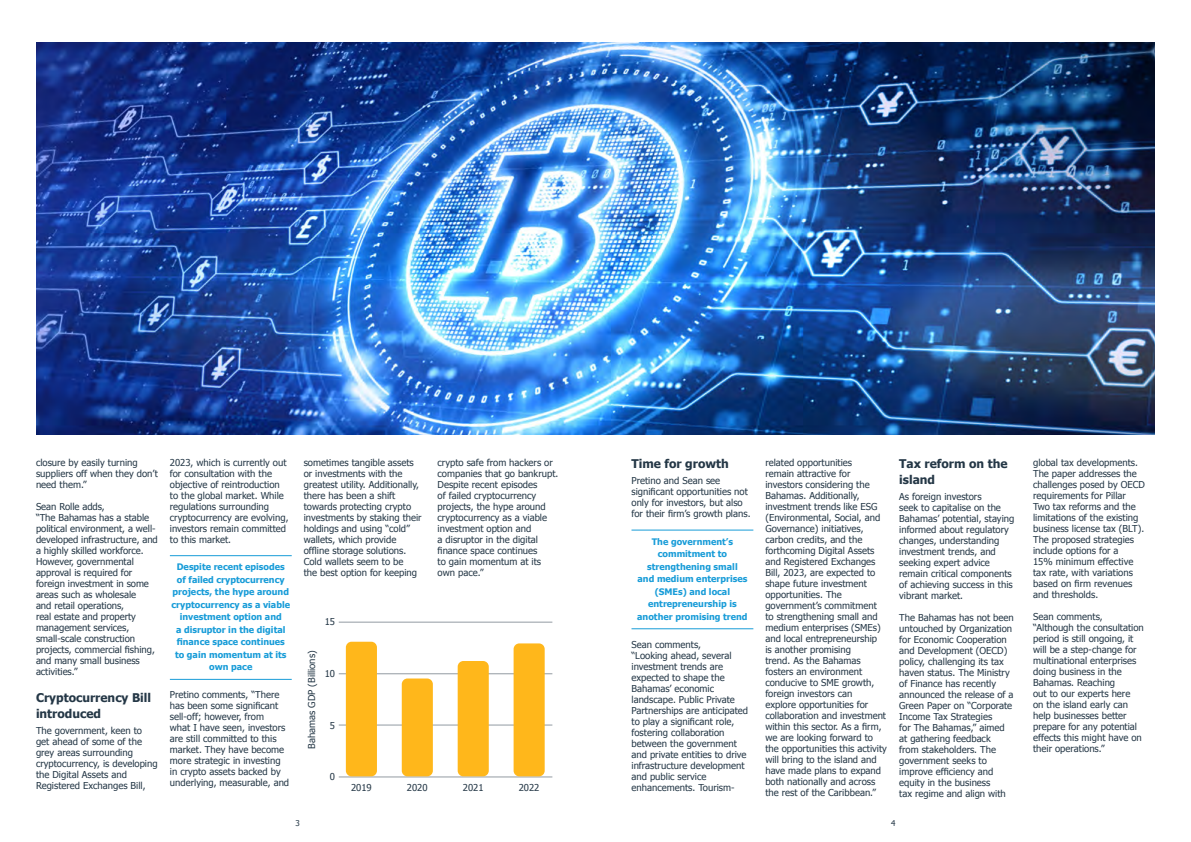
<style>
.page{position:relative;width:1191px;height:842px;background:#fff}
.page>*{position:absolute;margin:0;border:0;box-sizing:border-box;transform-origin:0 0}
.t1{font:700 12px/16px "Tahoma";color:#243746}
.t2{font:9.5px/11px "Tahoma";color:#243746}
.t3{font:700 9px/12.5px "Tahoma";color:#189cd8;text-align:center}
.t4{font:8px "Tahoma";color:#243746}
</style>
<div class="page">
<hr style="left:170px;top:555px;width:122px;height:1px;background:#189cd8">
<hr style="left:170px;top:679px;width:122px;height:1px;background:#189cd8">
<hr style="left:631px;top:530px;width:122px;height:1px;background:#189cd8">
<hr style="left:631px;top:628px;width:122px;height:1px;background:#189cd8">
<img style="left:36px;top:43px;width:1119px;height:392px">
<hr style="left:339px;top:622px;width:213px;height:1px;background:#929ba2">
<hr style="left:339px;top:673px;width:213px;height:1px;background:#929ba2">
<hr style="left:339px;top:725px;width:213px;height:1px;background:#929ba2">
<hr style="left:339px;top:777px;width:213px;height:1px;background:#929ba2">
<div style="left:346px;top:642px;width:31px;height:134px;background:#ffb71b;border-radius:6px"></div>
<div style="left:402px;top:678px;width:31px;height:98px;background:#ffb71b;border-radius:6px"></div>
<div style="left:458px;top:661px;width:31px;height:115px;background:#ffb71b;border-radius:6px"></div>
<div style="left:513px;top:643px;width:31px;height:133px;background:#ffb71b;border-radius:6px"></div>
<p class="t2" style="left:36px;top:456px;width:123px">closure by easily turning suppliers off when they don’t need them.”</p>
<p class="t2" style="left:36px;top:500px;width:123px">Sean Rolle adds,<br>“The Bahamas has a stable political environment, a well&shy;developed infrastructure, and a highly skilled workforce.<br>However, governmental approval is required for foreign investment in some areas such as wholesale<br>and retail operations,<br>real estate and property management services, small-scale construction projects, commercial fishing, and many small business activities.”</p>
<p class="t1" style="left:36px;top:688px;width:117px">Cryptocurrency Bill introduced</p>
<p class="t2" style="left:36px;top:725px;width:123px">The government, keen to get ahead of some of the grey areas surrounding cryptocurrency, is developing the Digital Assets and<br>Registered Exchanges Bill,</p>
<p class="t2" style="left:170px;top:456px;width:120px">2023, which is currently out for consultation with the objective of reintroduction to the global market. While regulations surrounding cryptocurrency are evolving, investors remain committed to this market.</p>
<p class="t3" style="left:171px;top:560px;width:120px">Despite recent episodes of failed cryptocurrency projects, the hype around cryptocurrency as a viable investment option and<br>a disruptor in the digital finance space continues to gain momentum at its own pace</p>
<p class="t2" style="left:170px;top:689px;width:121px">Pretino comments, “There has been some significant sell-off; however, from<br>what I have seen, investors are still committed to this market. They have become more strategic in investing in crypto assets backed by underlying, measurable, and</p>
<p class="t2" style="left:304px;top:456px;width:119px">sometimes tangible assets or investments with the greatest utility. Additionally, there has been a shift towards protecting crypto investments by staking their holdings and using “cold” wallets, which provide offline storage solutions.<br>Cold wallets seem to be<br>the best option for keeping</p>
<p class="t2" style="left:437px;top:456px;width:120px">crypto safe from hackers or companies that go bankrupt.<br>Despite recent episodes<br>of failed cryptocurrency projects, the hype around cryptocurrency as a viable investment option and<br>a disruptor in the digital finance space continues<br>to gain momentum at its own pace.”</p>
<p class="t1" style="left:631px;top:454px;width:99px">Time for growth</p>
<p class="t2" style="left:631px;top:475px;width:121px">Pretino and Sean see significant opportunities not only for investors, but also for their firm’s growth plans.</p>
<p class="t3" style="left:637px;top:535px;width:112px">The government’s commitment to strengthening small<br>and medium enterprises (SMEs) and local entrepreneurship is another promising trend</p>
<p class="t2" style="left:631px;top:638px;width:118px">Sean comments,<br>“Looking ahead, several investment trends are expected to shape the<br>Bahamas’ economic landscape. Public Private<br>Partnerships are anticipated to play a significant role, fostering collaboration between the government and private entities to drive infrastructure development and public service enhancements. Tourism-</p>
<p class="t2" style="left:325px;top:616px;width:12px">15</p>
<p class="t2" style="left:306px;top:749px;width:100px;rotate:-90deg">Bahamas GDP (Billions)</p>
<p class="t2" style="left:325px;top:667px;width:12px">10</p>
<p class="t2" style="left:330px;top:719px;width:7px">5</p>
<p class="t2" style="left:330px;top:771px;width:7px">0</p>
<p class="t2" style="left:351px;top:782px;width:22px">2019</p>
<p class="t2" style="left:407px;top:782px;width:22px">2020</p>
<p class="t2" style="left:463px;top:782px;width:22px">2021</p>
<p class="t2" style="left:519px;top:782px;width:22px">2022</p>
<p class="t2" style="left:765px;top:456px;width:123px">related opportunities<br>remain attractive for investors considering the<br>Bahamas. Additionally, investment trends like ESG (Environmental, Social, and<br>Governance) initiatives, carbon credits, and the forthcoming Digital Assets and Registered Exchanges<br>Bill, 2023, are expected to shape future investment opportunities. The government’s commitment to strengthening small and medium enterprises (SMEs) and local entrepreneurship<br>is another promising<br>trend. As the Bahamas fosters an environment conducive to SME growth, foreign investors can<br>explore opportunities for collaboration and investment within this sector. As a firm, we are looking forward to the opportunities this activity will bring to the island and have made plans to expand both nationally and across the rest of the Caribbean.”</p>
<p class="t1" style="left:899px;top:454px;width:110px">Tax reform on the island</p>
<p class="t2" style="left:899px;top:491px;width:117px">As foreign investors<br>seek to capitalise on the<br>Bahamas’ potential, staying informed about regulatory changes, understanding investment trends, and seeking expert advice remain critical components of achieving success in this vibrant market.</p>
<p class="t2" style="left:899px;top:612px;width:116px">The Bahamas has not been untouched by Organization for Economic Cooperation and Development (OECD) policy, challenging its tax haven status. The Ministry of Finance has recently announced the release of a<br>Green Paper on “Corporate<br>Income Tax Strategies<br>for The Bahamas,” aimed at gathering feedback<br>from stakeholders. The government seeks to improve efficiency and equity in the business<br>tax regime and align with</p>
<p class="t4" style="left:295px;top:818px;width:6px">3</p>
<p class="t4" style="left:891px;top:818px;width:6px">4</p>
<p class="t2" style="left:1033px;top:456px;width:113px">global tax developments.<br>The paper addresses the challenges posed by OECD requirements for Pillar<br>Two tax reforms and the limitations of the existing business license tax (BLT).<br>The proposed strategies include options for a<br>15% minimum effective tax rate, with variations based on firm revenues and thresholds.</p>
<p class="t2" style="left:1033px;top:610px;width:112px">Sean comments, “Although the consultation period is still ongoing, it will be a step-change for multinational enterprises doing business in the<br>Bahamas. Reaching<br>out to our experts here<br>on the island early can help businesses better prepare for any potential effects this might have on their operations.”</p>
</div>
